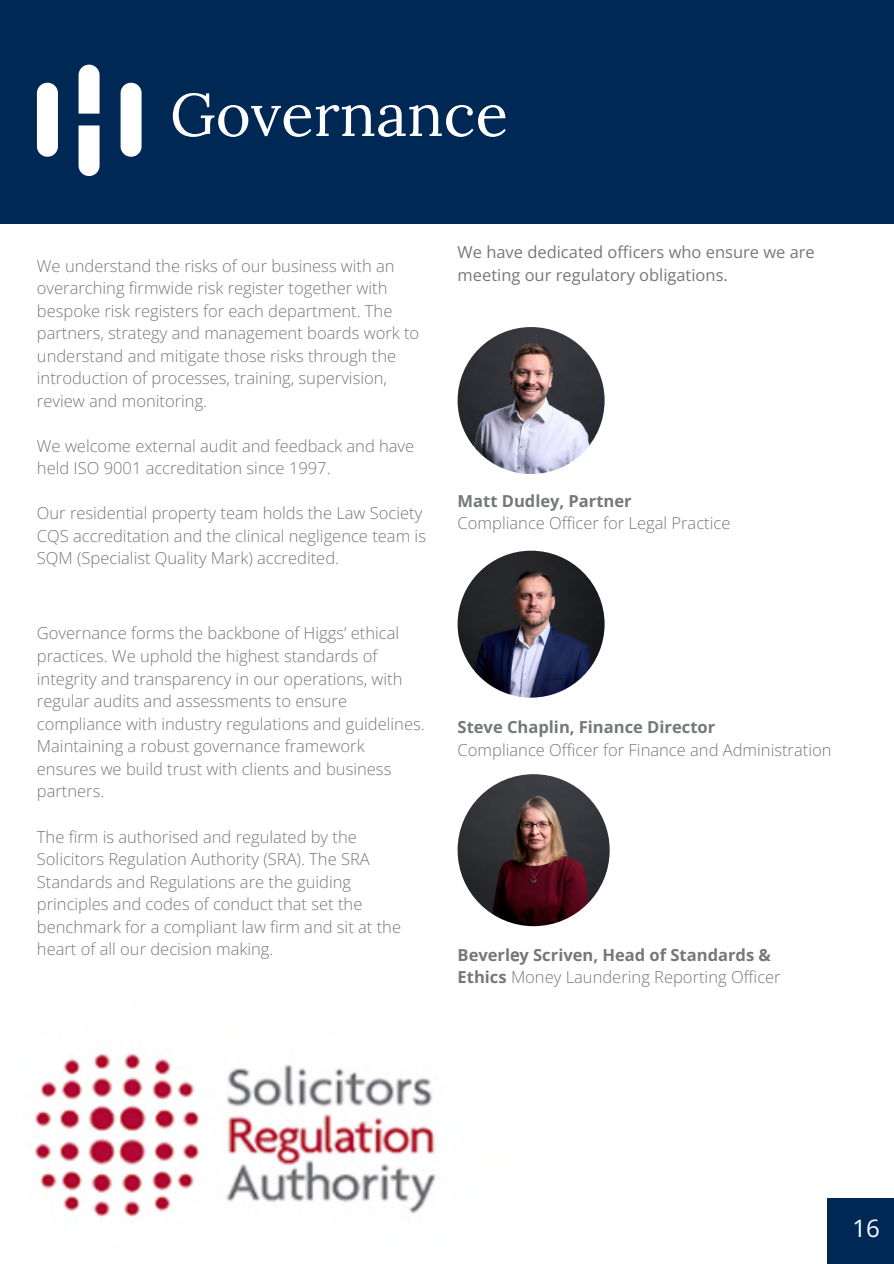
<style>
.page{position:relative;width:894px;height:1264px;background:#fff}
.page>*{position:absolute;margin:0;border:0;box-sizing:border-box;transform-origin:0 0}
.t1{font:60px "Lora";color:#fff}
.t2{font:24px "Open Sans";color:#fff}
.t3{font:300 16.5px/22.5px "Open Sans";color:#75787b}
.t4{font:700 16.5px/22.5px "Open Sans";color:#75787b}
.t5{font:16.5px/22.5px "Open Sans";color:#75787b}
.s1{font-weight:400}
.s2{font-weight:300}
</style>
<div class="page">
<img style="left:35px;top:1054px;width:401px;height:163px">
<div style="left:0;top:0;width:893px;height:223px;background:#002855"></div>
<svg style="left:37px;top:83px;width:21px;height:74px;background:#eef1f4"></svg>
<svg style="left:120px;top:83px;width:21px;height:74px;background:#e9edf0"></svg>
<svg style="left:78px;top:125px;width:21px;height:51px"></svg>
<svg style="left:78px;top:65px;width:21px;height:49px"></svg>
<img style="left:457px;top:327px;width:147px;height:147px;border-radius:50%">
<img style="left:457px;top:774px;width:152px;height:152px;border-radius:50%">
<img style="left:457px;top:550px;width:147px;height:147px;border-radius:50%">
<div style="left:826px;top:1197px;width:67px;height:66px;background:#002855"></div>
<p class="t1" style="left:170px;top:76px;width:339px">Governance</p>
<p class="t3" style="left:37px;top:254px;width:384px">We understand the risks of our business with an overarching firmwide risk register together with bespoke risk registers for each department. The partners, strategy and management boards work to understand and mitigate those risks through the introduction of processes, training, supervision, review and monitoring.</p>
<p class="t3" style="left:37px;top:434px;width:379px">We welcome external audit and feedback and have held ISO 9001 accreditation since 1997.</p>
<p class="t3" style="left:37px;top:502px;width:390px">Our residential property team holds the Law Society<br>CQS accreditation and the clinical negligence team is<br>SQM (Specialist Quality Mark) accredited.</p>
<p class="t3" style="left:37px;top:621px;width:389px">Governance forms the backbone of Higgs’ ethical practices. We uphold the highest standards of integrity and transparency in our operations, with regular audits and assessments to ensure compliance with industry regulations and guidelines.<br>Maintaining a robust governance framework ensures we build trust with clients and business partners.</p>
<p class="t3" style="left:37px;top:824px;width:365px">The firm is authorised and regulated by the Solicitors Regulation Authority (SRA). The SRA Standards and Regulations are the guiding principles and codes of conduct that set the benchmark for a compliant law firm and sit at the heart of all our decision making.</p>
<h1 class="t5" style="left:457px;top:241px;width:358px">We have dedicated officers who ensure we are meeting our regulatory obligations.</h1>
<p class="t4" style="left:457px;top:489px;width:176px">Matt Dudley, Partner</p>
<p class="t3" style="left:457px;top:511px;width:274px">Compliance Officer for Legal Practice</p>
<p class="t4" style="left:457px;top:715px;width:259px">Steve Chaplin, Finance Director</p>
<p class="t3" style="left:457px;top:738px;width:375px">Compliance Officer for Finance and Administration</p>
<p class="t4" style="left:457px;top:943px;width:324px">Beverl<span class="s1">e</span>y Scriven, Head of Standards &amp;<br>Ethics <span class="s2">Money Laundering Reporting Officer</span></p>
<p class="t2" style="left:852px;top:1211px;width:29px">16</p>
</div>
